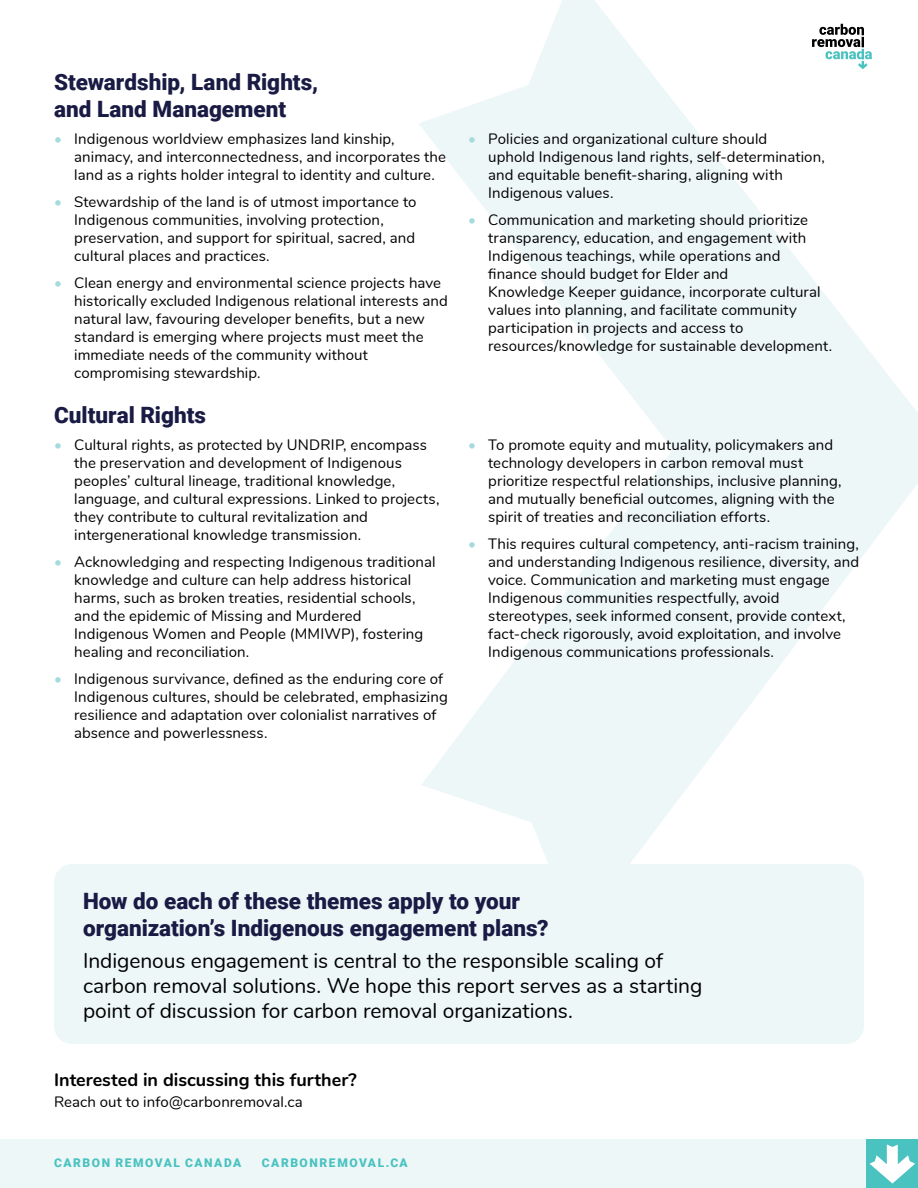
<style>
.page{position:relative;width:918px;height:1188px;background:#fff}
.page>*{position:absolute;margin:0;border:0;box-sizing:border-box;transform-origin:0 0}
.Hed{font:900 22.5px/27px "Roboto";color:#1a1b44}
.Dek{font:21px/25.2px "Nunito";letter-spacing:-.005em;color:#000}
.t1{font:700 18px "Nunito";color:#000}
.Body{font:15px/18px "Nunito";letter-spacing:.005em;color:#000}
.t2{font:900 12px "Roboto";letter-spacing:.13em;color:#4ac2c0}
.s1{color:#a5dbdd}
</style>
<div class="page">
<div style="left:0;top:1139px;width:918px;height:49px;background:#edf7f8"></div>
<div style="left:867px;top:1139px;width:51px;height:49px;background:#4ac2c0"></div>
<svg style="left:869px;top:1144px;width:46px;height:40px"></svg>
<svg style="left:419px;top:0;width:499px;height:864px"></svg>
<svg style="left:812px;top:24px;width:60px;height:45px"></svg>
<div style="left:54px;top:864px;width:810px;height:180px;background:#edf7f8;border-radius:18px"></div>
<p class="Hed" style="left:54px;top:68px;width:266px">Stewardship, Land Rights, and Land Management</p>
<p class="Body" style="left:74px;top:129px;width:373px;text-indent:-20px"><span class="s1">•</span> Indigenous worldview emphasizes land kinship, animacy, and interconnectedness, and incorporates the land as a rights holder integral to identity and culture.</p>
<p class="Body" style="left:74px;top:192px;width:344px;text-indent:-20px"><span class="s1">•</span> Stewardship of the land is of utmost importance to Indigenous communities, involving protection, preservation, and support for spiritual, sacred, and cultural places and practices.</p>
<p class="Body" style="left:74px;top:273px;width:375px;text-indent:-20px"><span class="s1">•</span> Clean energy and environmental science projects have historically excluded Indigenous relational interests and natural law, favouring developer benefits, but a new standard is emerging where projects must meet the immediate needs of the community without compromising stewardship.</p>
<p class="Hed" style="left:54px;top:401px;width:154px">Cultural Rights</p>
<p class="Body" style="left:74px;top:435px;width:367px;text-indent:-20px"><span class="s1">•</span> Cultural rights, as protected by UNDRIP, encompass the preservation and development of Indigenous peoples’ cultural lineage, traditional knowledge, language, and cultural expressions. Linked to projects, they contribute to cultural revitalization and intergenerational knowledge transmission.</p>
<p class="Body" style="left:74px;top:552px;width:363px;text-indent:-20px"><span class="s1">•</span> Acknowledging and respecting Indigenous traditional knowledge and culture can help address historical harms, such as broken treaties, residential schools, and the epidemic of Missing and Murdered Indigenous Women and People (MMIWP), fostering healing and reconciliation.</p>
<p class="Body" style="left:74px;top:669px;width:375px;text-indent:-20px"><span class="s1">•</span> Indigenous survivance, defined as the enduring core of Indigenous cultures, should be celebrated, emphasizing resilience and adaptation over colonialist narratives of absence and powerlessness.</p>
<p class="Body" style="left:488px;top:129px;width:338px;text-indent:-20px"><span class="s1">•</span> Policies and organizational culture should<br>uphold Indigenous land rights, self-determination, and equitable benefit-sharing, aligning with Indigenous values.</p>
<p class="Body" style="left:488px;top:210px;width:345px;text-indent:-20px"><span class="s1">•</span> Communication and marketing should prioritize transparency, education, and engagement with Indigenous teachings, while operations and finance should budget for Elder and<br>Knowledge Keeper guidance, incorporate cultural values into planning, and facilitate community participation in projects and access to resources/knowledge for sustainable development.</p>
<p class="Body" style="left:488px;top:435px;width:355px;text-indent:-20px"><span class="s1">•</span> To promote equity and mutuality, policymakers and technology developers in carbon removal must prioritize respectful relationships, inclusive planning, and mutually beneficial outcomes, aligning with the spirit of treaties and reconciliation efforts.</p>
<p class="Body" style="left:488px;top:534px;width:372px;text-indent:-20px"><span class="s1">•</span> This requires cultural competency, anti-racism training, and understanding Indigenous resilience, diversity, and voice. Communication and marketing must engage Indigenous communities respectfully, avoid stereotypes, seek informed consent, provide context, fact-check rigorously, avoid exploitation, and involve Indigenous communications professionals.</p>
<p class="Hed" style="left:83px;top:887px;width:467px">How do each of these themes apply to your organization’s Indigenous engagement plans?</p>
<p class="Dek" style="left:83px;top:947px;width:621px">Indigenous engagement is central to the responsible scaling of carbon removal solutions. We hope this report serves as a starting point of discussion for carbon removal organizations.</p>
<h3 class="t1" style="left:54px;top:1067px;width:304px">Interested in discussing this further?</h3>
<p class="Body" style="left:54px;top:1092px;width:250px">Reach out to info@carbonremoval.ca</p>
<p class="t2" style="left:54px;top:1154px;width:189px">CARBON REMOVAL CANADA</p>
<p class="t2" style="left:262px;top:1154px;width:147px">CARBONREMOVAL.CA</p>
</div>
